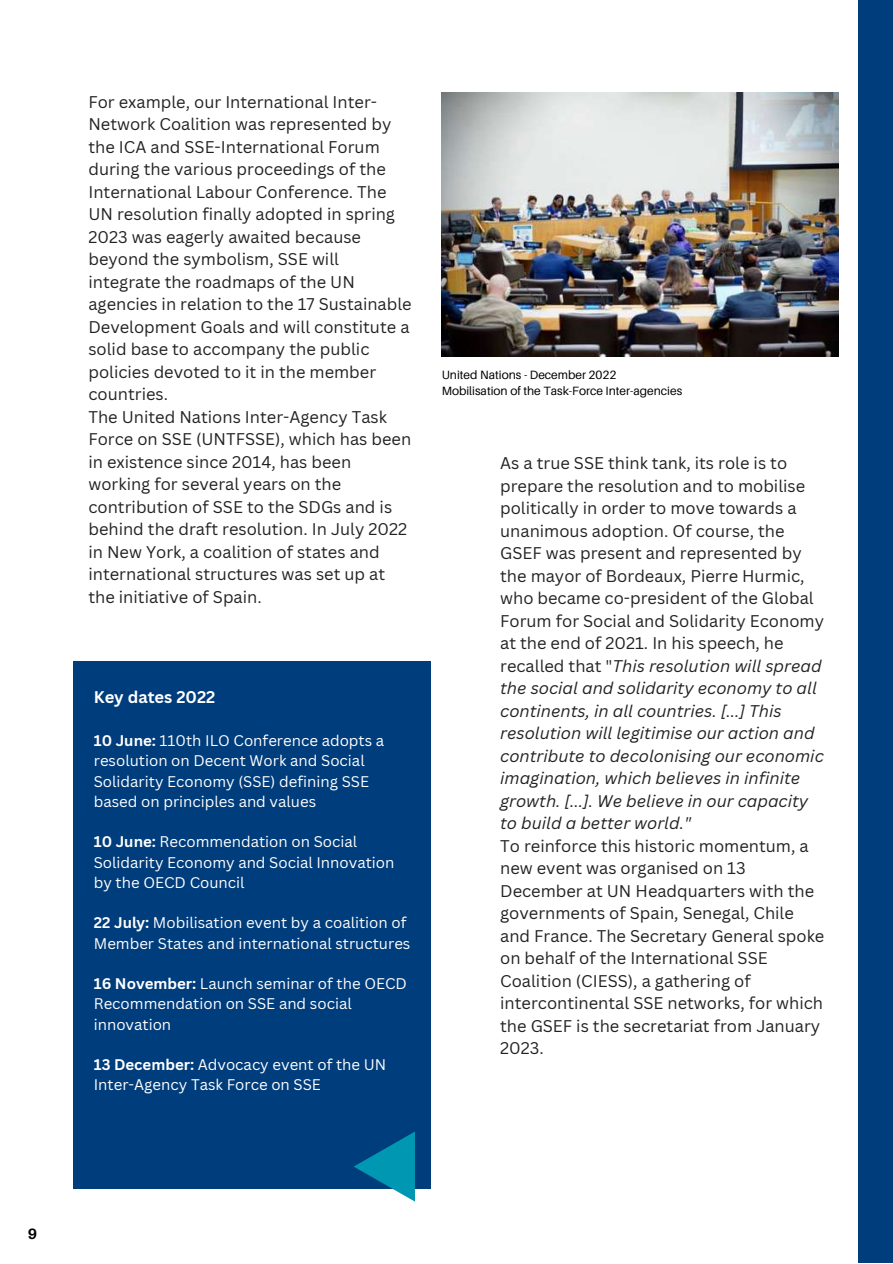
<style>
.page{position:relative;width:893px;height:1264px;background:#fff}
.page>*{position:absolute;margin:0;border:0;box-sizing:border-box;transform-origin:0 0}
.t1{font:16.5px/22.5px "Canva Sans";color:#222}
.t2{font:700 16.5px "Canva Sans";color:#fff}
.t3{font:15px/20.2px "Canva Sans";color:#fff}
.t4{font:700 15px "Aileron";color:#000}
.t5{font:12px/16px "Aileron";color:#000}
.s1{font-weight:700}
.s2{font-style:italic}
</style>
<div class="page">
<div style="left:73px;top:661px;width:357px;height:527px;background:#003d7c"></div>
<div style="left:858px;top:0;width:34px;height:1262px;background:#003d7c"></div>
<img style="left:441px;top:92px;width:397px;height:265px">
<svg style="left:353px;top:1131px;width:62px;height:70px;background:#2384a8"></svg>
<p class="t1" style="left:88px;top:90px;width:325px">For example, our International Inter-Network Coalition was represented by the ICA and SSE-International Forum during the various proceedings of the International Labour Conference. The UN resolution finally adopted in spring 2023 was eagerly awaited because beyond the symbolism, SSE will integrate the roadmaps of the UN agencies in relation to the 17 Sustainable Development Goals and will constitute a solid base to accompany the public policies devoted to it in the member countries.<br>The United Nations Inter-Agency Task Force on SSE (UNTFSSE), which has been in existence since 2014, has been working for several years on the contribution of SSE to the SDGs and is behind the draft resolution. In July 2022 in New York, a coalition of states and international structures was set up at the initiative of Spain.</p>
<p class="t2" style="left:94px;top:686px;width:123px">Key dates 2022</p>
<p class="t3" style="left:94px;top:730px;width:292px"><span class="s1">10 June:</span> 110th ILO Conference adopts a resolution on Decent Work and Social Solidarity Economy (SSE) defining SSE based on principles and values</p>
<p class="t3" style="left:94px;top:831px;width:302px"><span class="s1">10 June:</span> Recommendation on Social<br>Solidarity Economy and Social Innovation by the OECD Council</p>
<p class="t3" style="left:94px;top:912px;width:318px"><span class="s1">22 July:</span> Mobilisation event by a coalition of<br>Member States and international structures</p>
<p class="t3" style="left:94px;top:973px;width:314px"><span class="s1">16 November:</span> Launch seminar of the OECD<br>Recommendation on SSE and social innovation</p>
<p class="t3" style="left:94px;top:1054px;width:294px"><span class="s1">13 December:</span> Advocacy event of the UN<br>Inter-Agency Task Force on SSE</p>
<p class="t5" style="left:441px;top:366px;width:242px">United Nations - December 2022<br>Mobilisation of the Task-Force Inter-agencies</p>
<p class="t1" style="left:500px;top:451px;width:325px">As a true SSE think tank, its role is to prepare the resolution and to mobilise politically in order to move towards a unanimous adoption. Of course, the GSEF was present and represented by the mayor of Bordeaux, Pierre Hurmic, who became co-president of the Global Forum for Social and Solidarity Economy at the end of 2021. In his speech, he recalled that "<span class="s2">This resolution will spread the social and solidarity economy to all continents, in all countries. [...] This resolution will legitimise our action and contribute to decolonising our economic imagination, which believes in infinite growth. [...]. We believe in our capacity to build a better world."</span></p>
<p class="t1" style="left:500px;top:834px;width:326px">To reinforce this historic momentum, a new event was organised on 13<br>December at UN Headquarters with the governments of Spain, Senegal, Chile and France. The Secretary General spoke on behalf of the International SSE Coalition (CIESS), a gathering of intercontinental SSE networks, for which the GSEF is the secretariat from January 2023.</p>
<p class="t4" style="left:28px;top:1224px;width:11px">9</p>
</div>
